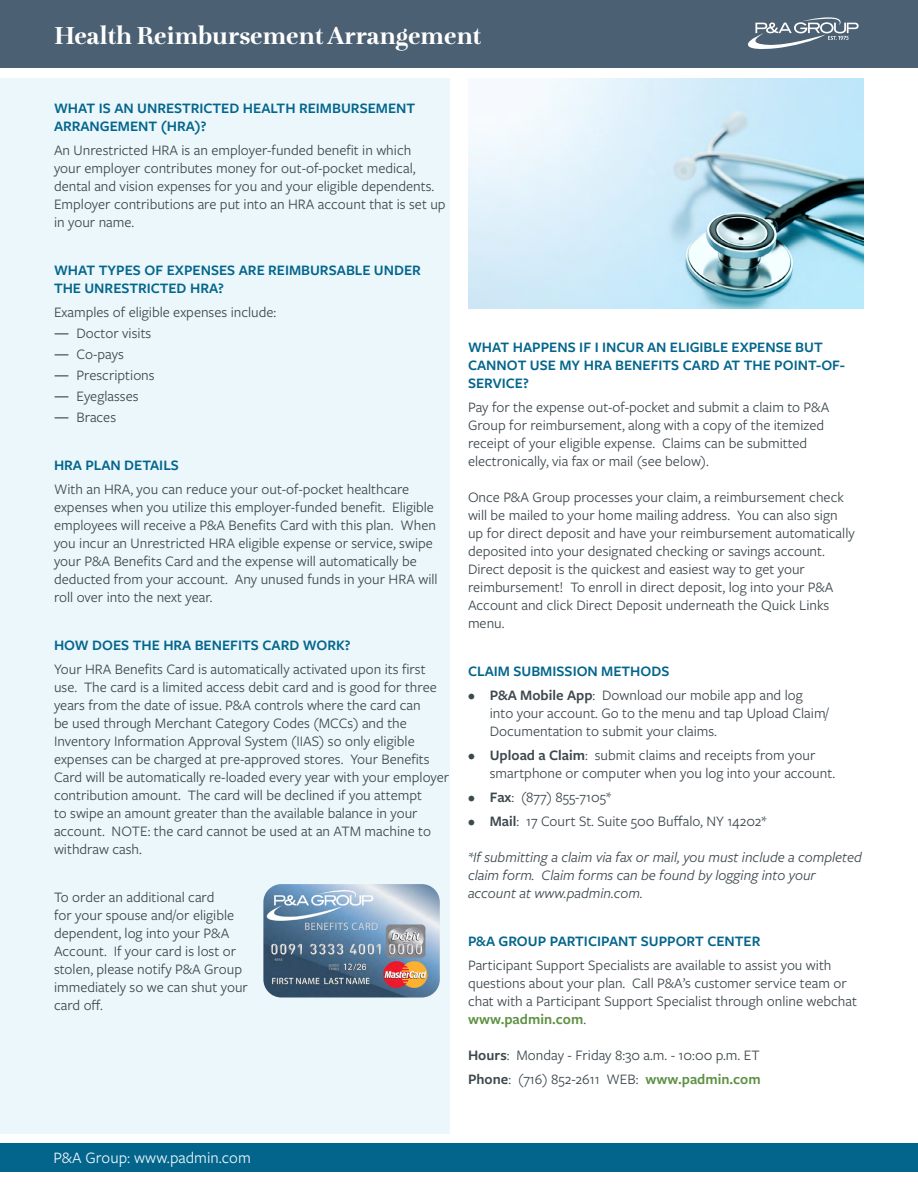
<style>
.page{position:relative;width:918px;height:1188px;background:#fff}
.page>*{position:absolute;margin:0;border:0;box-sizing:border-box;transform-origin:0 0}
.t1{font:700 27px "Lavigne Display";color:#fff}
.t2{font:16.5px "Freight Sans Pro";color:#ebf7fb}
.t3{font:15px/18px "Freight Sans Pro";color:#3d484d}
.t4{font:600 15px/18px "Freight Sans Pro";color:#03658c}
.t5{font:italic 15px/18px "Freight Sans Pro";color:#3d484d}
.s1{font-family:"Open Sans"}
.s2{font-weight:600}
.s3{font-weight:600;color:#5d9143}
</style>
<div class="page">
<div style="left:0;top:78px;width:450px;height:1056px;background:#ebf7fb"></div>
<div style="left:0;top:0;width:918px;height:68px;background:#4b6073"></div>
<svg style="left:748px;top:17px;width:111px;height:32px"></svg>
<img style="left:263px;top:884px;width:177px;height:114px">
<img style="left:468px;top:78px;width:396px;height:231px">
<div style="left:0;top:1143px;width:918px;height:28px;background:#03658c"></div>
<h1 class="t1" style="left:54px;top:21px;width:429px">Health Reimbursement Arrangement</h1>
<p class="t4" style="left:54px;top:99px;width:363px">WHAT IS AN UNRESTRICTED HEALTH REIMBURSEMENT<br>ARRANGEMENT (HRA)?</p>
<p class="t3" style="left:54px;top:141px;width:393px">An Unrestricted HRA is an employer-funded benefit in which<br>your employer contributes money for out-of-pocket medical, dental and vision expenses for you and your eligible dependents.<br>Employer contributions are put into an HRA account that is set up in your name.</p>
<p class="t4" style="left:54px;top:261px;width:368px">WHAT TYPES OF EXPENSES ARE REIMBURSABLE UNDER<br>THE UNRESTRICTED HRA?</p>
<p class="t3" style="left:54px;top:303px;width:224px">Examples of eligible expenses include:</p>
<p class="t3" style="left:54px;top:324px;width:99px"><span class="s1">—</span> Doctor visits</p>
<p class="t3" style="left:54px;top:345px;width:71px"><span class="s1">—</span> Co-pays</p>
<p class="t3" style="left:54px;top:366px;width:102px"><span class="s1">—</span> Prescriptions</p>
<p class="t3" style="left:54px;top:387px;width:86px"><span class="s1">—</span> Eyeglasses</p>
<p class="t3" style="left:54px;top:408px;width:64px"><span class="s1">—</span> Braces</p>
<p class="t4" style="left:54px;top:456px;width:126px">HRA PLAN DETAILS</p>
<p class="t3" style="left:54px;top:480px;width:385px">With an HRA, you can reduce your out-of-pocket healthcare expenses when you utilize this employer-funded benefit. Eligible employees will receive a P&amp;A Benefits Card with this plan. When you incur an Unrestricted HRA eligible expense or service, swipe your P&amp;A Benefits Card and the expense will automatically be deducted from your account. Any unused funds in your HRA will roll over into the next year.</p>
<p class="t4" style="left:54px;top:636px;width:298px">HOW DOES THE HRA BENEFITS CARD WORK?</p>
<p class="t3" style="left:54px;top:660px;width:397px">Your HRA Benefits Card is automatically activated upon its first use. The card is a limited access debit card and is good for three years from the date of issue. P&amp;A controls where the card can<br>be used through Merchant Category Codes (MCCs) and the Inventory Information Approval System (IIAS) so only eligible expenses can be charged at pre-approved stores. Your Benefits Card will be automatically re-loaded every year with your employer contribution amount. The card will be declined if you attempt<br>to swipe an amount greater than the available balance in your account. NOTE: the card cannot be used at an ATM machine to withdraw cash.</p>
<p class="t3" style="left:54px;top:888px;width:195px">To order an additional card<br>for your spouse and/or eligible dependent, log into your P&amp;A<br>Account. If your card is lost or stolen, please notify P&amp;A Group immediately so we can shut your card off.</p>
<p class="t4" style="left:468px;top:338px;width:379px">WHAT HAPPENS IF I INCUR AN ELIGIBLE EXPENSE BUT<br>CANNOT USE MY HRA BENEFITS CARD AT THE POINT-OF-<br>SERVICE?</p>
<p class="t3" style="left:468px;top:398px;width:363px">Pay for the expense out-of-pocket and submit a claim to P&amp;A Group for reimbursement, along with a copy of the itemized receipt of your eligible expense. Claims can be submitted electronically, via fax or mail (see below).</p>
<p class="t3" style="left:468px;top:488px;width:388px">Once P&amp;A Group processes your claim, a reimbursement check will be mailed to your home mailing address. You can also sign up for direct deposit and have your reimbursement automatically deposited into your designated checking or savings account.<br>Direct deposit is the quickest and easiest way to get your reimbursement! To enroll in direct deposit, log into your P&amp;A Account and click Direct Deposit underneath the Quick Links menu.</p>
<p class="t4" style="left:468px;top:662px;width:203px">CLAIM SUBMISSION METHODS</p>
<p class="t3" style="left:490px;top:686px;width:340px;text-indent:-22px">• <span class="s2">P&amp;A Mobile App</span>: Download our mobile app and log into your account. Go to the menu and tap Upload Claim/<br>Documentation to submit your claims.</p>
<p class="t3" style="left:490px;top:746px;width:347px;text-indent:-22px">• <span class="s2">Upload a Claim</span>: submit claims and receipts from your smartphone or computer when you log into your account.</p>
<p class="t3" style="left:468px;top:788px;width:145px">• <span class="s2">Fax</span>: (877) 855-7105*</p>
<p class="t3" style="left:468px;top:812px;width:300px">• <span class="s2">Mail</span>: 17 Court St. Suite 500 Buffalo, NY 14202*</p>
<p class="t5" style="left:468px;top:848px;width:395px">*If submitting a claim via fax or mail, you must include a completed claim form. Claim forms can be found by logging into your account at www.padmin.com.</p>
<p class="t4" style="left:468px;top:932px;width:294px">P&amp;A GROUP PARTICIPANT SUPPORT CENTER</p>
<p class="t3" style="left:468px;top:956px;width:391px">Participant Support Specialists are available to assist you with questions about your plan. Call P&amp;A’s customer service team or chat with a Participant Support Specialist through online webchat <span class="s3">www.padmin.com</span>.</p>
<p class="t3" style="left:468px;top:1043px;width:294px;line-height:24px"><span class="s2">Hours</span>: Monday - Friday 8:30 a.m. - 10:00 p.m. ET<br><span class="s2">Phone</span>: (716) 852-2611 WEB: <span class="s3">www.padmin.com</span></p>
<p class="t2" style="left:54px;top:1147px;width:199px">P&amp;A Group: www.padmin.com</p>
</div>
